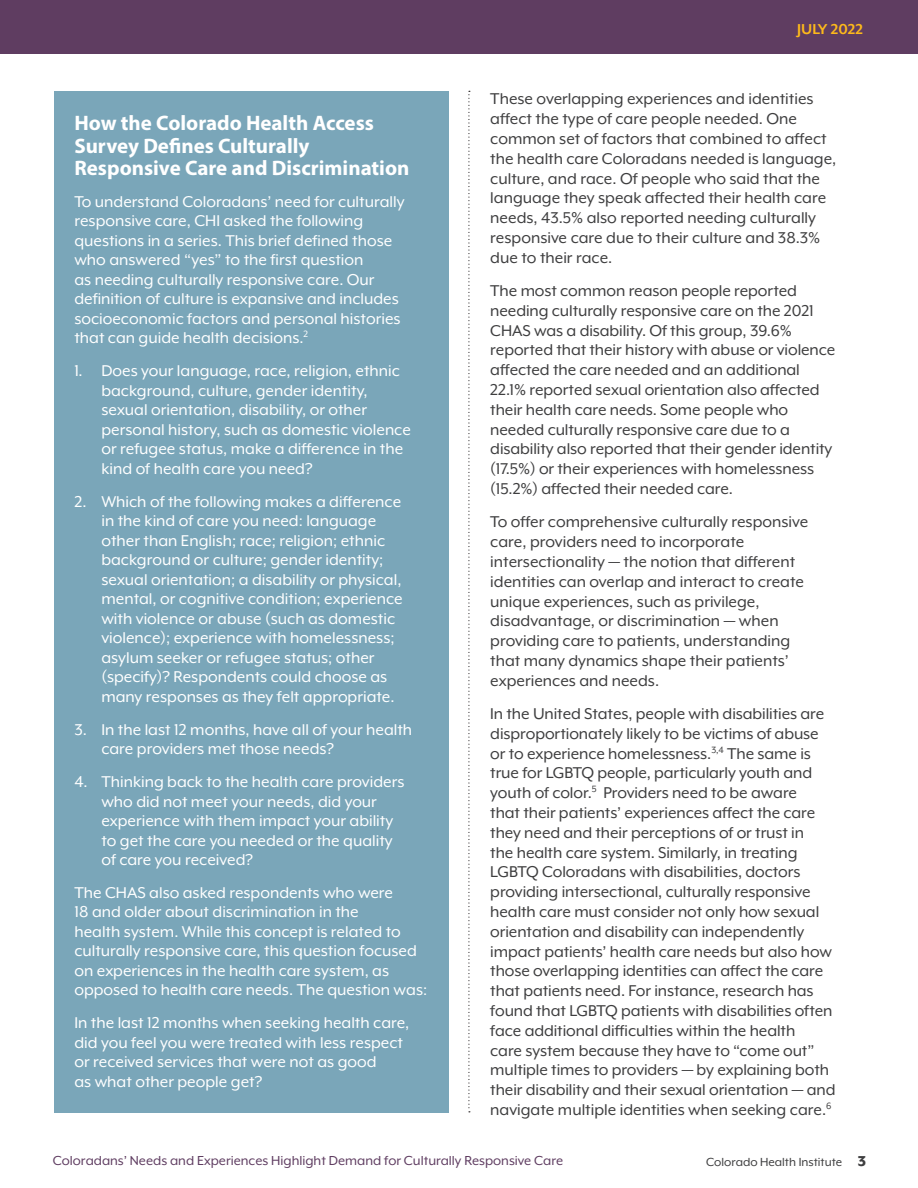
<style>
.page{position:relative;width:918px;height:1188px;background:#fff}
.page>*{position:absolute;margin:0;border:0;box-sizing:border-box;transform-origin:0 0}
.t1{font:700 21px/22.5px "Myriad Pro";color:#fff}
.t2{font:18px/19.8px "Mr Eaves XL Mod OT";letter-spacing:-.005em;color:#3e3e3f}
.t3{font:18px/19.5px "Mr Eaves XL Mod OT";color:#fff}
.t4{font:700 16.5px "Mr Eaves XL Mod OT";color:#fdb91b}
.t5{font:15px "Mr Eaves XL Mod OT";color:#5f3d61}
.t6{font:13.5px "Mr Eaves XL Mod OT";color:#3e3e3f}
.s1{font-weight:800;font-size:16.5px}
</style>
<div class="page">
<div style="left:0;top:0;width:918px;height:54px;background:#5f3d61"></div>
<div style="left:54px;top:91px;width:395px;height:1021px;background:#7aa6b9"></div>
<svg style="left:468px;top:91px;width:2px;height:1021px"></svg>
<p class="t1" style="left:74px;top:111px;width:337px">How the Colorado Health Access<br>Survey Defines Culturally<br>Responsive Care and Discrimination</p>
<p class="t3" style="left:74px;top:191px;width:332px">To understand Coloradans’ need for culturally responsive care, CHI asked the following questions in a series. This brief defined those who answered “yes” to the first question<br>as needing culturally responsive care. Our definition of culture is expansive and includes socioeconomic factors and personal histories that can guide health decisions.<sup>2</sup></p>
<p class="t3" style="left:101px;top:361px;width:311px;text-indent:-27px">1. Does your language, race, religion, ethnic background, culture, gender identity, sexual orientation, disability, or other personal history, such as domestic violence or refugee status, make a difference in the kind of health care you need?</p>
<p class="t3" style="left:101px;top:491px;width:303px;text-indent:-27px">2. Which of the following makes a difference in the kind of care you need: language other than English; race; religion; ethnic background or culture; gender identity; sexual orientation; a disability or physical, mental, or cognitive condition; experience with violence or abuse (such as domestic violence); experience with homelessness; asylum seeker or refugee status; other (specify)? Respondents could choose as many responses as they felt appropriate.</p>
<p class="t3" style="left:101px;top:719px;width:312px;text-indent:-27px">3. In the last 12 months, have all of your health care providers met those needs?</p>
<p class="t3" style="left:101px;top:772px;width:305px;text-indent:-27px">4. Thinking back to the health care providers who did not meet your needs, did your experience with them impact your ability to get the care you needed or the quality of care you received?</p>
<p class="t3" style="left:74px;top:883px;width:354px">The CHAS also asked respondents who were<br>18 and older about discrimination in the<br>health system. While this concept is related to culturally responsive care, this question focused on experiences in the health care system, as opposed to health care needs. The question was:</p>
<p class="t3" style="left:74px;top:1013px;width:337px">In the last 12 months when seeking health care, did you feel you were treated with less respect or received services that were not as good<br>as what other people get?</p>
<p class="t4" style="left:797px;top:21px;width:67px">JULY 2022</p>
<p class="t2" style="left:490px;top:89px;width:348px">These overlapping experiences and identities affect the type of care people needed. One common set of factors that combined to affect the health care Coloradans needed is language, culture, and race. Of people who said that the language they speak affected their health care needs, 43.5% also reported needing culturally responsive care due to their culture and 38.3% due to their race.</p>
<p class="t2" style="left:490px;top:281px;width:347px">The most common reason people reported needing culturally responsive care on the 2021<br>CHAS was a disability. Of this group, 39.6% reported that their history with abuse or violence affected the care needed and an additional 22.1% reported sexual orientation also affected their health care needs. Some people who needed culturally responsive care due to a disability also reported that their gender identity (17.5%) or their experiences with homelessness (15.2%) affected their needed care.</p>
<p class="t2" style="left:490px;top:512px;width:319px">To offer comprehensive culturally responsive care, providers need to incorporate intersectionality — the notion that different identities can overlap and interact to create unique experiences, such as privilege, disadvantage, or discrimination — when providing care to patients, understanding that many dynamics shape their patients’ experiences and needs.</p>
<p class="t2" style="left:490px;top:704px;width:347px">In the United States, people with disabilities are disproportionately likely to be victims of abuse or to experience homelessness.<sup>3,4</sup> The same is true for LGBTQ people, particularly youth and youth of color.<sup>5</sup> Providers need to be aware<br>that their patients’ experiences affect the care they need and their perceptions of or trust in<br>the health care system. Similarly, in treating LGBTQ Coloradans with disabilities, doctors providing intersectional, culturally responsive health care must consider not only how sexual orientation and disability can independently impact patients’ health care needs but also how those overlapping identities can affect the care that patients need. For instance, research has found that LGBTQ patients with disabilities often face additional difficulties within the health<br>care system because they have to “come out” multiple times to providers — by explaining both their disability and their sexual orientation — and navigate multiple identities when seeking care.<sup>6</sup></p>
<p class="t5" style="left:53px;top:1153px;width:512px">Coloradans’ Needs and Experiences Highlight Demand for Culturally Responsive Care</p>
<p class="t6" style="left:706px;top:1155px;width:161px">Colorado Health Institute <span class="s1">3</span></p>
</div>
